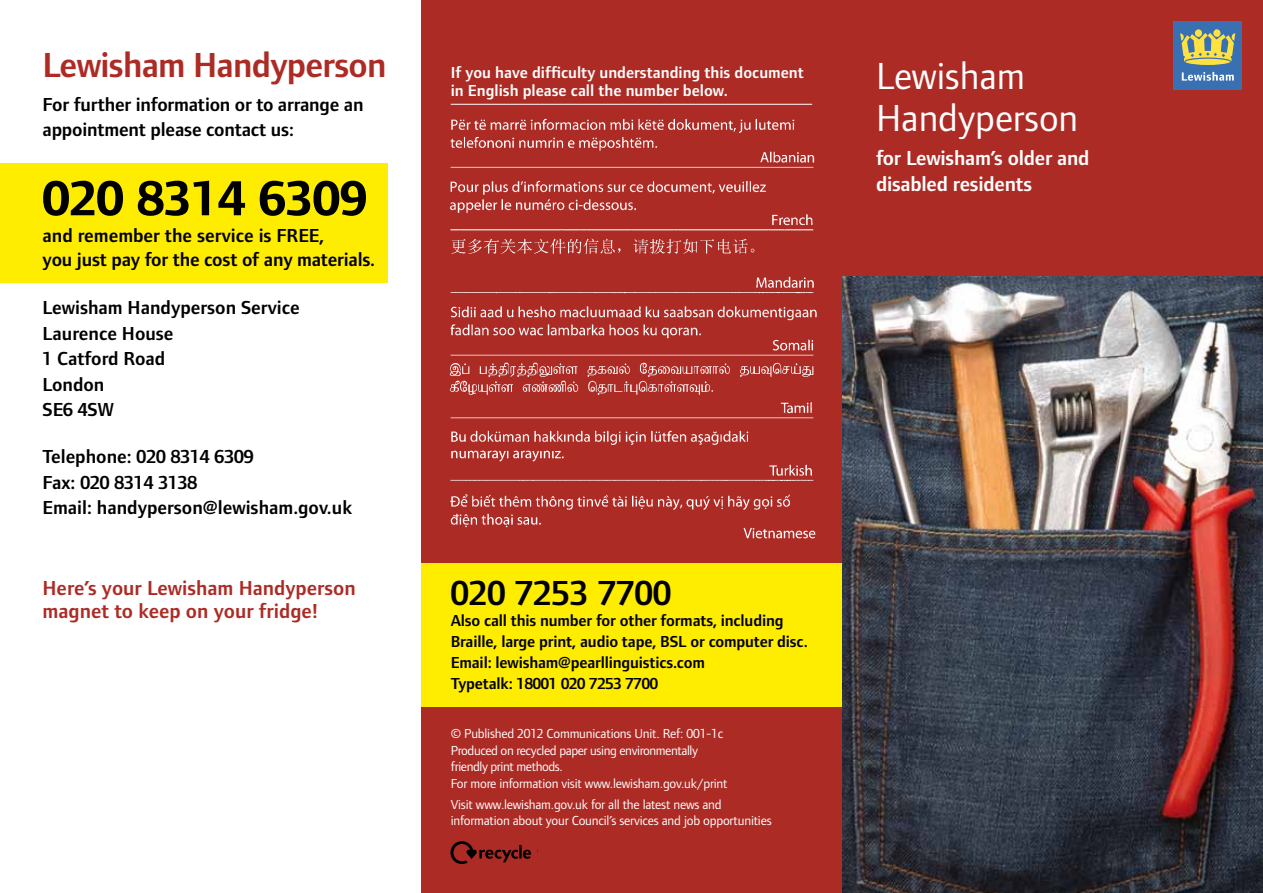
<style>
.page{position:relative;width:1263px;height:893px;background:#fff}
.page>*{position:absolute;margin:0;border:0;box-sizing:border-box;transform-origin:0 0}
.t1{font:700 51px "Foundry Form Sans";color:#000}
.t2{font:39px/42px "Foundry Form Sans";color:#fff}
.t3{font:600 36px "Foundry Form Sans";letter-spacing:-.02em;color:#ad2b25}
.t4{font:600 36px "Foundry Form Sans";letter-spacing:.01em;color:#000}
.t5{font:600 21px/22.5px "Foundry Form Sans";color:#ad2b25}
.t6{font:600 21px/25.5px "Foundry Form Sans";letter-spacing:-.01em;color:#fff}
.t7{font:600 19.5px/25.5px "Foundry Form Sans";color:#000}
.t8{font:600 16.5px/21px "Foundry Form Sans";letter-spacing:-.01em;color:#000}
.t9{font:600 16.5px/18px "Foundry Form Sans";color:#fff}
.t10{font:13.5px/16.5px "Foundry Form Sans";letter-spacing:-.015em;color:#fff}
</style>
<div class="page">
<div style="left:421px;top:707px;width:421px;height:186px;background:#ad2b25"></div>
<div style="left:421px;top:559px;width:422px;height:148px;background:#ffed00"></div>
<div style="left:841px;top:0;width:422px;height:277px;background:#ad2b25"></div>
<div style="left:421px;top:0;width:422px;height:562px;background:#ad2b25"></div>
<img style="left:842px;top:276px;width:421px;height:617px">
<hr style="left:451px;top:104px;width:361px;height:1px;background:#fff">
<svg style="left:450px;top:841px;width:81px;height:23px"></svg>
<img style="left:449px;top:118px;width:368px;height:421px">
<div style="left:0;top:163px;width:387px;height:120px;background:#ffed00"></div>
<div style="left:1174px;top:21px;width:68px;height:68px;background:#3870b1"></div>
<svg style="left:1182px;top:72px;width:52px;height:9px"></svg>
<svg style="left:1180px;top:29px;width:55px;height:36px"></svg>
<h3 class="t3" style="left:43px;top:45px;width:345px">Lewisham Handyperson</h3>
<h3 class="t7" style="left:43px;top:91px;width:322px">For further information or to arrange an appointment please contact us:</h3>
<h1 class="t1" style="left:43px;top:170px;width:326px">020 8314 6309</h1>
<h3 class="t7" style="left:43px;top:224px;width:334px;line-height:24px">and remember the service is FREE,<br>you just pay for the cost of any materials.</h3>
<h3 class="t7" style="left:43px;top:295px;width:259px">Lewisham Handyperson Service<br>Laurence House<br>1 Catford Road<br>London<br>SE6 4SW</h3>
<h3 class="t7" style="left:43px;top:444px;width:311px">Telephone: 020 8314 6309<br>Fax: 020 8314 3138<br>Email: handyperson@lewisham.gov.uk</h3>
<h3 class="t5" style="left:43px;top:577px;width:315px">Here’s your Lewisham Handyperson magnet to keep on your fridge!</h3>
<p class="t9" style="left:451px;top:64px;width:355px">If you have difficulty understanding this document in English please call the number below.</p>
<h3 class="t4" style="left:451px;top:573px;width:222px">020 7253 7700</h3>
<p class="t8" style="left:451px;top:610px;width:359px">Also call this number for other formats, including Braille, large print, audio tape, BSL or computer disc.<br>Email: lewisham@pearllinguistics.com<br>Typetalk: 18001 020 7253 7700</p>
<p class="t10" style="left:451px;top:726px;width:278px">© Published 2012 Communications Unit. Ref: 001-1c Produced on recycled paper using environmentally friendly print methods.<br>For more information visit www.lewisham.gov.uk/print</p>
<p class="t10" style="left:451px;top:796px;width:322px">Visit www.lewisham.gov.uk for all the latest news and information about your Council’s services and job opportunities</p>
<h2 class="t2" style="left:876px;top:55px;width:204px">Lewisham<br>Handyperson</h2>
<h3 class="t6" style="left:876px;top:145px;width:215px">for Lewisham’s older and disabled residents</h3>
</div>
